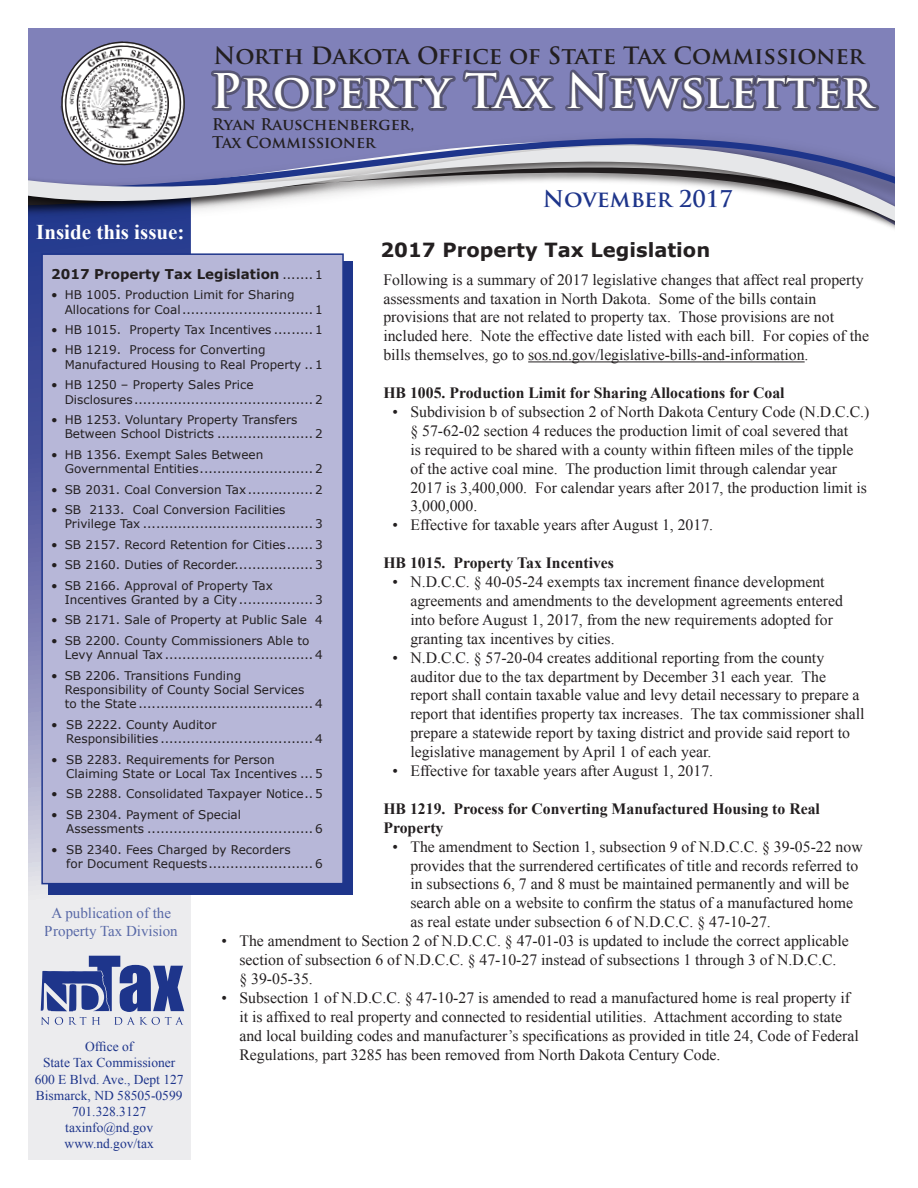
<style>
.page{position:relative;width:918px;height:1188px;background:#fff}
.page>*{position:absolute;margin:0;border:0;box-sizing:border-box;transform-origin:0 0}
.t1{font:700 46.5px "Trajan Pro";letter-spacing:-.005em;color:#fff}
.t2{font:700 23.25px "Trajan Pro";letter-spacing:-.01em;color:#231f20}
.t3{font:700 22.5px "Trajan Pro";color:#1e358b}
.t4{font:700 21px "Times New Roman";color:#fff}
.Headline_no_line{font:700 19.5px "Verdana";color:#231f20}
.Body_text{font:15.75px/18.9px "Times New Roman";color:#231f20}
.Subhead_1{font:700 15.75px "Times New Roman";color:#231f20}
.t5{font:700 15.75px/18px "Trajan Pro";letter-spacing:-.005em;color:#231f20}
.t6{font:15px/18px "Times New Roman";color:#1e358b;text-align:center}
.t7{font:13.5px/16.2px "Times New Roman";color:#1e358b;text-align:center}
.t8{font:700 13.5px "Verdana";color:#231f20}
.Subhead_1-2{font:12px/14.4px "Verdana";color:#231f20}
.s1{font-weight:400;font-size:12px}
</style>
<div class="page">
<svg style="left:28px;top:566px;width:163px;height:594px;background:#e3e3e9"></svg>
<svg style="left:28px;top:28px;width:867px;height:507px"></svg>
<svg style="left:211px;top:70px;width:245px;height:41px;background:#5a597b"></svg>
<svg style="left:463px;top:70px;width:92px;height:41px;background:#5c5b7d"></svg>
<svg style="left:565px;top:70px;width:314px;height:42px;background:#5c5b7e"></svg>
<img style="left:56px;top:37px;width:134px;height:134px">
<svg style="left:41px;top:956px;width:143px;height:69px;background:#8490bc"></svg>
<div style="left:49px;top:261px;width:304px;height:633px;background:#1e358b"></div>
<div style="left:41px;top:253px;width:303px;height:631px;background:#b7b7d8;border:2px solid #1e358b"></div>
<div style="left:518px;top:190px;width:215px;height:27px;background:#fff"></div>
<hr style="left:528px;top:362px;width:277px;height:1px;background:#231f20">
<h2 class="t2" style="left:214px;top:41px;width:652px">North Dakota Office of State Tax Commissioner</h2>
<h1 class="t1" style="left:211px;top:62px;width:664px">Property Tax Newsletter</h1>
<p class="t5" style="left:212px;top:116px;width:204px">Ryan Rauschenberger,<br>Tax Commissioner</p>
<p class="t3" style="left:543px;top:185px;width:191px">November 2017</p>
<p class="Headline_no_line" style="left:380px;top:236px;width:331px">2017 Property Tax Legislation</p>
<p class="Body_text" style="left:383px;top:269px;width:487px">Following is a summary of 2017 legislative changes that affect real property assessments and taxation in North Dakota. Some of the bills contain provisions that are not related to property tax. Those provisions are not included here. Note the effective date listed with each bill. For copies of the bills themselves, go to sos.nd.gov/legislative-bills-and-information.</p>
<p class="Subhead_1" style="left:383px;top:381px;width:403px">HB 1005. Production Limit for Sharing Allocations for Coal</p>
<p class="Body_text" style="left:410px;top:402px;width:461px;text-indent:-18px">• Subdivision b of subsection 2 of North Dakota Century Code (N.D.C.C.) § 57-62-02 section 4 reduces the production limit of coal severed that<br>is required to be shared with a county within fifteen miles of the tipple of the active coal mine. The production limit through calendar year 2017 is 3,400,000. For calendar years after 2017, the production limit is 3,000,000.</p>
<p class="Body_text" style="left:392px;top:515px;width:322px">• Effective for taxable years after August 1, 2017.</p>
<p class="Subhead_1" style="left:383px;top:551px;width:232px">HB 1015. Property Tax Incentives</p>
<p class="Body_text" style="left:410px;top:572px;width:434px;text-indent:-18px">• N.D.C.C. § 40-05-24 exempts tax increment finance development agreements and amendments to the development agreements entered into before August 1, 2017, from the new requirements adopted for granting tax incentives by cities.</p>
<p class="Body_text" style="left:410px;top:647px;width:456px;text-indent:-18px">• N.D.C.C. § 57-20-04 creates additional reporting from the county auditor due to the tax department by December 31 each year. The report shall contain taxable value and levy detail necessary to prepare a report that identifies property tax increases. The tax commissioner shall prepare a statewide report by taxing district and provide said report to legislative management by April 1 of each year.</p>
<p class="Body_text" style="left:392px;top:761px;width:322px">• Effective for taxable years after August 1, 2017.</p>
<p class="Subhead_1" style="left:383px;top:797px;width:438px">HB 1219. Process for Converting Manufactured Housing to Real</p>
<p class="Subhead_1" style="left:383px;top:816px;width:62px">Property</p>
<p class="Body_text" style="left:410px;top:836px;width:454px;text-indent:-18px">• The amendment to Section 1, subsection 9 of N.D.C.C. § 39-05-22 now provides that the surrendered certificates of title and records referred to in subsections 6, 7 and 8 must be maintained permanently and will be search able on a website to confirm the status of a manufactured home as real estate under subsection 6 of N.D.C.C. § 47-10-27.</p>
<p class="Body_text" style="left:239px;top:931px;width:611px;text-indent:-18px">• The amendment to Section 2 of N.D.C.C. § 47-01-03 is updated to include the correct applicable section of subsection 6 of N.D.C.C. § 47-10-27 instead of subsections 1 through 3 of N.D.C.C.<br>§ 39-05-35.</p>
<p class="Body_text" style="left:239px;top:988px;width:621px;text-indent:-18px">• Subsection 1 of N.D.C.C. § 47-10-27 is amended to read a manufactured home is real property if it is affixed to real property and connected to residential utilities. Attachment according to state and local building codes and manufacturer’s specifications as provided in title 24, Code of Federal Regulations, part 3285 has been removed from North Dakota Century Code.</p>
<h3 class="t4" style="left:36px;top:217px;width:150px">Inside this issue:</h3>
<p class="t8" style="left:51px;top:264px;width:273px">2017 Property Tax Legislation <span class="s1">....... 1</span></p>
<p class="Subhead_1-2" style="left:65px;top:287px;width:260px;text-indent:-14px">• HB 1005. Production Limit for Sharing<br>Allocations for Coal.............................. 1</p>
<p class="Subhead_1-2" style="left:51px;top:322px;width:273px">• HB 1015. Property Tax Incentives ......... 1</p>
<p class="Subhead_1-2" style="left:65px;top:343px;width:260px;text-indent:-14px">• HB 1219. Process for Converting<br>Manufactured Housing to Real Property .. 1</p>
<p class="Subhead_1-2" style="left:51px;top:377px;width:204px">• HB 1250 – Property Sales Price</p>
<p class="Subhead_1-2" style="left:65px;top:392px;width:260px">Disclosures.........................................2</p>
<p class="Subhead_1-2" style="left:65px;top:412px;width:260px;text-indent:-14px">• HB 1253. Voluntary Property Transfers<br>Between School Districts ...................... 2</p>
<p class="Subhead_1-2" style="left:65px;top:447px;width:260px;text-indent:-14px">• HB 1356. Exempt Sales Between<br>Governmental Entities.......................... 2</p>
<p class="Subhead_1-2" style="left:51px;top:482px;width:273px">• SB 2031. Coal Conversion Tax............... 2</p>
<p class="Subhead_1-2" style="left:65px;top:502px;width:260px;text-indent:-14px">• SB 2133. Coal Conversion Facilities<br>Privilege Tax .......................................3</p>
<p class="Subhead_1-2" style="left:51px;top:537px;width:273px">• SB 2157. Record Retention for Cities...... 3</p>
<p class="Subhead_1-2" style="left:51px;top:557px;width:273px">• SB 2160. Duties of Recorder.................. 3</p>
<p class="Subhead_1-2" style="left:65px;top:578px;width:260px;text-indent:-14px">• SB 2166. Approval of Property Tax<br>Incentives Granted by a City................. 3</p>
<p class="Subhead_1-2" style="left:51px;top:613px;width:273px">• SB 2171. Sale of Property at Public Sale 4</p>
<p class="Subhead_1-2" style="left:65px;top:633px;width:260px;text-indent:-14px">• SB 2200. County Commissioners Able to<br>Levy Annual Tax..................................4</p>
<p class="Subhead_1-2" style="left:51px;top:668px;width:192px">• SB 2206. Transitions Funding</p>
<p class="Subhead_1-2" style="left:65px;top:682px;width:241px">Responsibility of County Social Services</p>
<p class="Subhead_1-2" style="left:65px;top:697px;width:260px">to the State ........................................4</p>
<p class="Subhead_1-2" style="left:51px;top:717px;width:167px">• SB 2222. County Auditor</p>
<p class="Subhead_1-2" style="left:66px;top:731px;width:258px">Responsibilities ................................... 4</p>
<p class="Subhead_1-2" style="left:51px;top:752px;width:225px">• SB 2283. Requirements for Person</p>
<p class="Subhead_1-2" style="left:66px;top:766px;width:258px">Claiming State or Local Tax Incentives ... 5</p>
<p class="Subhead_1-2" style="left:51px;top:787px;width:273px">• SB 2288. Consolidated Taxpayer Notice.. 5</p>
<p class="Subhead_1-2" style="left:51px;top:807px;width:191px">• SB 2304. Payment of Special</p>
<p class="Subhead_1-2" style="left:66px;top:821px;width:258px">Assessments ......................................6</p>
<p class="Subhead_1-2" style="left:51px;top:842px;width:241px">• SB 2340. Fees Charged by Recorders</p>
<p class="Subhead_1-2" style="left:66px;top:856px;width:258px">for Document Requests........................ 6</p>
<p class="t6" style="left:45px;top:903px;width:134px">A publication of the<br>Property Tax Division</p>
<p class="t7" style="left:35px;top:1038px;width:150px">Office of<br>State Tax Commissioner<br>600 E Blvd. Ave., Dept 127<br>Bismarck, ND 58505-0599<br>701.328.3127 taxinfo@nd.gov www.nd.gov/tax</p>
</div>
